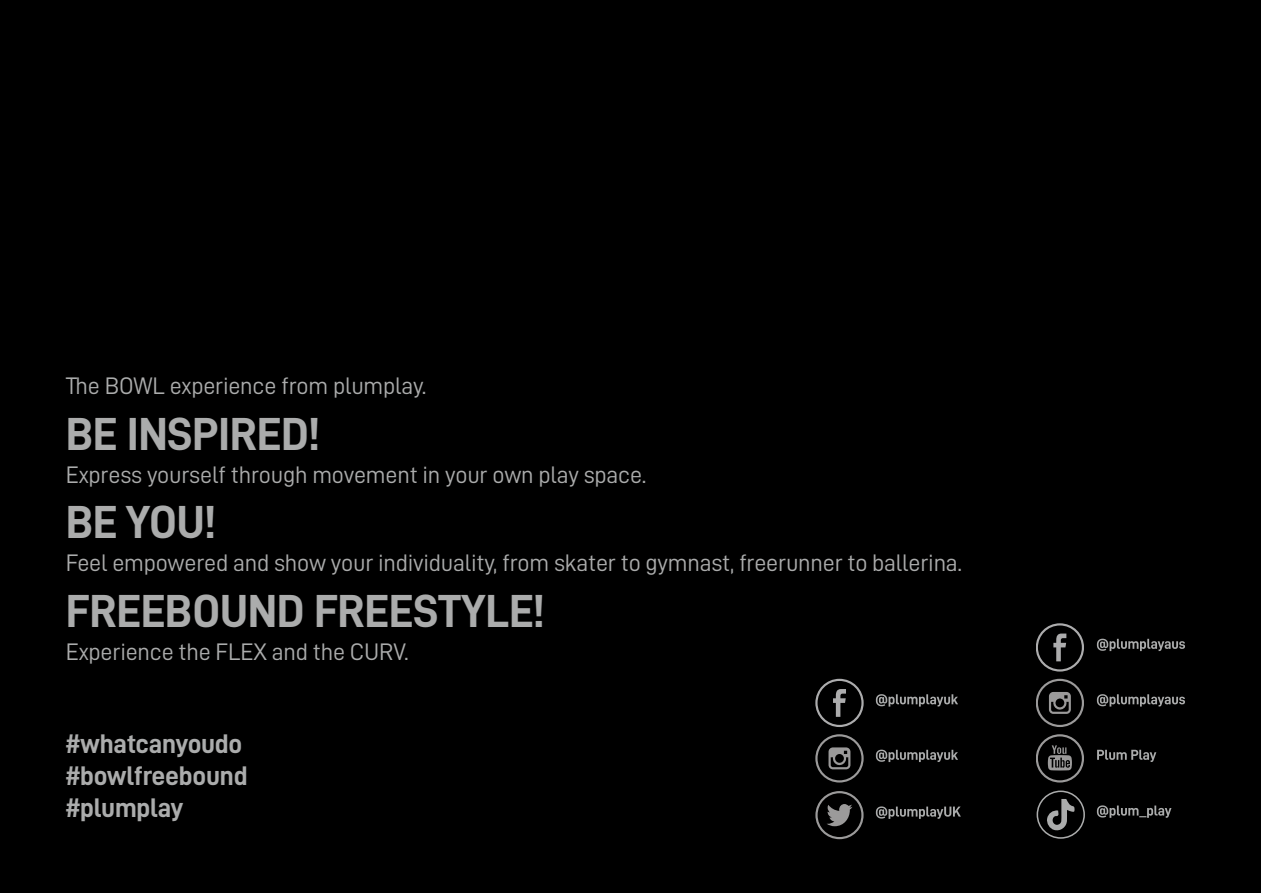
<style>
.page{position:relative;width:1263px;height:893px;background:#fff}
.page>*{position:absolute;margin:0;border:0;box-sizing:border-box;transform-origin:0 0}
.t1{font:46.5px "D DIN Bold";letter-spacing:-.01em;color:#abacac}
.t2{font:27px/32.4px "D DIN Bold";letter-spacing:-.01em;color:#abacac}
.t3{font:24px "D DIN";letter-spacing:-.01em;color:#abacac}
</style>
<div class="page">
<div style="left:0;top:0;width:1261px;height:893px;background:#000"></div>
<svg style="left:1097px;top:805px;width:74px;height:13px"></svg>
<svg style="left:1036px;top:734px;width:47px;height:48px"></svg>
<svg style="left:1097px;top:750px;width:59px;height:12px"></svg>
<svg style="left:816px;top:679px;width:47px;height:48px"></svg>
<svg style="left:876px;top:694px;width:82px;height:13px"></svg>
<svg style="left:1036px;top:623px;width:47px;height:49px"></svg>
<svg style="left:1097px;top:639px;width:88px;height:12px"></svg>
<svg style="left:816px;top:791px;width:47px;height:48px"></svg>
<svg style="left:876px;top:806px;width:85px;height:13px"></svg>
<svg style="left:816px;top:734px;width:47px;height:48px"></svg>
<svg style="left:876px;top:750px;width:82px;height:12px"></svg>
<svg style="left:1036px;top:679px;width:47px;height:48px"></svg>
<svg style="left:1097px;top:694px;width:88px;height:13px"></svg>
<svg style="left:1047px;top:799px;width:28px;height:32px"></svg>
<div style="left:1036px;top:790px;width:49px;height:49px;border:2px solid #abacac;border-radius:50%"></div>
<p class="t3" style="left:66px;top:372px;width:362px">The BOWL experience from plumplay.</p>
<h1 class="t1" style="left:66px;top:408px;width:256px">BE INSPIRED!</h1>
<p class="t3" style="left:66px;top:461px;width:582px">Express yourself through movement in your own play space.</p>
<h1 class="t1" style="left:66px;top:497px;width:152px">BE YOU!</h1>
<p class="t3" style="left:66px;top:550px;width:898px">Feel empowered and show your individuality, from skater to gymnast, freerunner to ballerina.</p>
<h1 class="t1" style="left:66px;top:585px;width:480px">FREEBOUND FREESTYLE!</h1>
<p class="t3" style="left:66px;top:639px;width:344px">Experience the FLEX and the CURV.</p>
<p class="t2" style="left:66px;top:726px;width:183px">#whatcanyoudo #bowlfreebound #plumplay</p>
</div>
